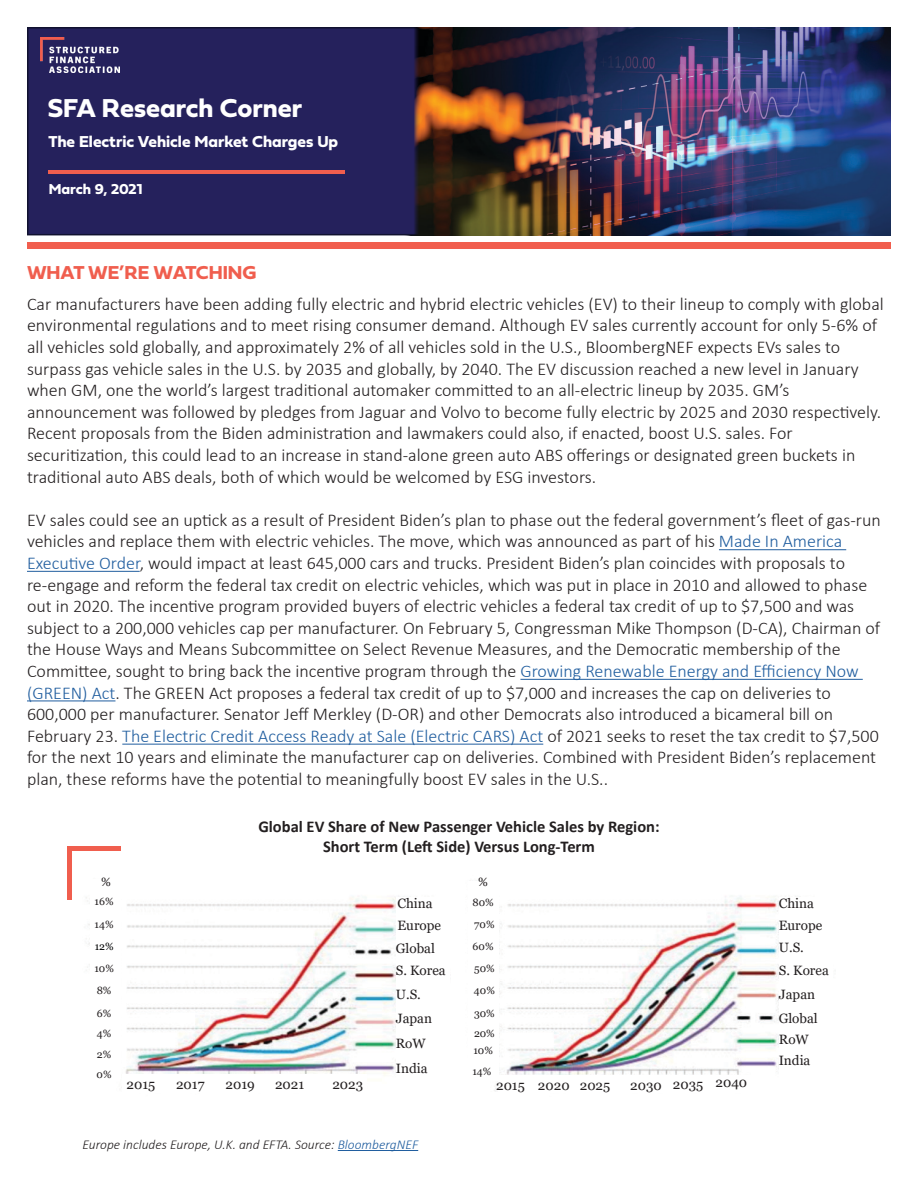
<style>
.page{position:relative;width:918px;height:1188px;background:#fff}
.page>*{position:absolute;margin:0;border:0;box-sizing:border-box;transform-origin:0 0}
.t1{font:27px "Fieldwork Geo Bold";color:#fff}
.t2{font:19.5px "Fieldwork Geo Bold";color:#f05e4e}
.t3{font:300 18px/21.6px "Calibri";color:#231f20}
.t4{font:700 16.5px "Calibri";color:#231f20}
.t5{font:16.5px "Fieldwork Geo Bold";color:#fff}
.t6{font:15px "Fieldwork Geo Bold";color:#fff}
.t7{font:13.5px "Georgia";color:#231f20}
.t8{font:italic 300 13.5px "Calibri";color:#231f20}
.t9{font:12px "Georgia";color:#231f20}
.t10{font:10.5px "Georgia";color:#231f20}
.t11{font:10.5px "Georgia";color:#010203}
.s1{color:#215e9f}
</style>
<div class="page">
<img style="left:420px;top:27px;width:471px;height:208px">
<div style="left:27px;top:242px;width:864px;height:7px;background:#f15e4e"></div>
<hr style="left:719px;top:549px;width:127px;height:1px;background:#215e9f">
<hr style="left:27px;top:571px;width:113px;height:1px;background:#215e9f">
<hr style="left:520px;top:679px;width:343px;height:1px;background:#215e9f">
<hr style="left:27px;top:700px;width:88px;height:1px;background:#215e9f">
<hr style="left:122px;top:744px;width:421px;height:1px;background:#215e9f">
<div style="left:27px;top:27px;width:393px;height:208px;background:#25215c;border:2px solid #111230"></div>
<img style="left:40px;top:37px;width:80px;height:36px">
<hr style="left:48px;top:170px;width:297px;height:4px;background:#f15e4e">
<img style="left:86px;top:880px;width:710px;height:212px">
<hr style="left:338px;top:1150px;width:80px;height:1px;background:#215e9f">
<div style="left:67px;top:846px;width:5px;height:54px;background:#f05e4e"></div>
<hr style="left:67px;top:846px;width:54px;height:4px;background:#f05e4e">
<div style="left:90px;top:879px;width:31px;height:199px;background:#fff"></div>
<div style="left:396px;top:897px;width:54px;height:200px;background:#fff"></div>
<div style="left:123px;top:1075px;width:244px;height:18px;background:#fff"></div>
<div style="left:498px;top:1076px;width:254px;height:17px;background:#fff"></div>
<div style="left:779px;top:897px;width:54px;height:200px;background:#fff"></div>
<div style="left:468px;top:882px;width:30px;height:199px;background:#fff"></div>
<p class="t1" style="left:48px;top:86px;width:256px">SFA Research Corner</p>
<p class="t5" style="left:48px;top:129px;width:291px">The Electric Vehicle Market Charges Up</p>
<p class="t6" style="left:49px;top:177px;width:95px">March 9, 2021</p>
<p class="t2" style="left:27px;top:257px;width:231px">WHAT WE’RE WATCHING</p>
<p class="t3" style="left:27px;top:293px;width:858px">Car manufacturers have been adding fully electric and hybrid electric vehicles (EV) to their lineup to comply with global environmental regulations and to meet rising consumer demand. Although EV sales currently account for only 5-6% of all vehicles sold globally, and approximately 2% of all vehicles sold in the U.S., BloombergNEF expects EVs sales to surpass gas vehicle sales in the U.S. by 2035 and globally, by 2040. The EV discussion reached a new level in January when GM, one the world’s largest traditional automaker committed to an all-electric lineup by 2035. GM’s announcement was followed by pledges from Jaguar and Volvo to become fully electric by 2025 and 2030 respectively.<br>Recent proposals from the Biden administration and lawmakers could also, if enacted, boost U.S. sales. For securitization, this could lead to an increase in stand-alone green auto ABS offerings or designated green buckets in traditional auto ABS deals, both of which would be welcomed by ESG investors.</p>
<p class="t3" style="left:27px;top:509px;width:855px">EV sales could see an uptick as a result of President Biden’s plan to phase out the federal government’s fleet of gas-run vehicles and replace them with electric vehicles. The move, which was announced as part of his <span class="s1">Made In America</span></p>
<p class="t3" style="left:27px;top:552px;width:855px"><span class="s1">Executive Order</span>, would impact at least 645,000 cars and trucks. President Biden’s plan coincides with proposals to re-engage and reform the federal tax credit on electric vehicles, which was put in place in 2010 and allowed to phase out in 2020. The incentive program provided buyers of electric vehicles a federal tax credit of up to $7,500 and was subject to a 200,000 vehicles cap per manufacturer. On February 5, Congressman Mike Thompson (D-CA), Chairman of the House Ways and Means Subcommittee on Select Revenue Measures, and the Democratic membership of the Committee, sought to bring back the incentive program through the <span class="s1">Growing Renewable Energy and Efficiency Now (GREEN) Act</span>. The GREEN Act proposes a federal tax credit of up to $7,000 and increases the cap on deliveries to 600,000 per manufacturer. Senator Jeff Merkley (D-OR) and other Democrats also introduced a bicameral bill on February 23. <span class="s1">The Electric Credit Access Ready at Sale (Electric CARS) Act</span> of 2021 seeks to reset the tax credit to $7,500 for the next 10 years and eliminate the manufacturer cap on deliveries. Combined with President Biden’s replacement plan, these reforms have the potential to meaningfully boost EV sales in the U.S..</p>
<p class="t9" style="left:101px;top:875px;width:11px">%</p>
<p class="t10" style="left:95px;top:895px;width:21px">16%</p>
<p class="t10" style="left:95px;top:918px;width:21px">14%</p>
<p class="t11" style="left:95px;top:940px;width:20px">12%</p>
<p class="t10" style="left:94px;top:962px;width:21px">10%</p>
<p class="t10" style="left:97px;top:984px;width:16px">8%</p>
<p class="t10" style="left:97px;top:1007px;width:16px">6%</p>
<p class="t10" style="left:97px;top:1027px;width:16px">4%</p>
<p class="t10" style="left:97px;top:1048px;width:16px">2%</p>
<p class="t10" style="left:97px;top:1068px;width:17px">0%</p>
<p class="t4" style="left:258px;top:815px;width:403px">Global EV Share of New Passenger Vehicle Sales by Region:</p>
<p class="t4" style="left:323px;top:834px;width:273px">Short Term (Left Side) Versus Long-Term</p>
<p class="t7" style="left:397px;top:895px;width:37px">China</p>
<p class="t7" style="left:397px;top:917px;width:45px">Europe</p>
<p class="t7" style="left:396px;top:940px;width:41px">Global</p>
<p class="t7" style="left:396px;top:963px;width:51px">S. Korea</p>
<p class="t7" style="left:396px;top:986px;width:27px">U.S.</p>
<p class="t7" style="left:396px;top:1010px;width:38px">Japan</p>
<p class="t7" style="left:396px;top:1035px;width:31px">RoW</p>
<p class="t7" style="left:396px;top:1060px;width:33px">India</p>
<p class="t9" style="left:478px;top:875px;width:11px">%</p>
<p class="t10" style="left:473px;top:896px;width:23px">80%</p>
<p class="t10" style="left:474px;top:918px;width:22px">70%</p>
<p class="t10" style="left:473px;top:940px;width:22px">60%</p>
<p class="t10" style="left:474px;top:962px;width:22px">50%</p>
<p class="t10" style="left:474px;top:984px;width:22px">40%</p>
<p class="t10" style="left:474px;top:1007px;width:22px">30%</p>
<p class="t10" style="left:474px;top:1027px;width:22px">20%</p>
<p class="t10" style="left:473px;top:1044px;width:21px">10%</p>
<p class="t10" style="left:472px;top:1065px;width:21px">14%</p>
<p class="t7" style="left:127px;top:1076px;width:30px">2015</p>
<p class="t7" style="left:176px;top:1076px;width:30px">2017</p>
<p class="t7" style="left:226px;top:1076px;width:31px">2019</p>
<p class="t7" style="left:275px;top:1076px;width:31px">2021</p>
<p class="t7" style="left:332px;top:1076px;width:32px">2023</p>
<p class="t7" style="left:496px;top:1077px;width:30px">2015</p>
<p class="t7" style="left:538px;top:1077px;width:33px">2020</p>
<p class="t7" style="left:580px;top:1077px;width:32px">2025</p>
<p class="t7" style="left:630px;top:1077px;width:33px">2030</p>
<p class="t7" style="left:673px;top:1076px;width:32px">2035</p>
<p class="t7" style="left:716px;top:1075px;width:33px">2040</p>
<p class="t8" style="left:82px;top:1136px;width:337px">Europe includes Europe, U.K. and EFTA. Source: <span class="s1">BloombergNEF</span></p>
<p class="t7" style="left:779px;top:895px;width:37px">China</p>
<p class="t7" style="left:779px;top:917px;width:45px">Europe</p>
<p class="t7" style="left:779px;top:939px;width:27px">U.S.</p>
<p class="t7" style="left:779px;top:963px;width:51px">S. Korea</p>
<p class="t7" style="left:779px;top:986px;width:38px">Japan</p>
<p class="t7" style="left:779px;top:1010px;width:41px">Global</p>
<p class="t7" style="left:779px;top:1031px;width:31px">RoW</p>
<p class="t7" style="left:779px;top:1052px;width:33px">India</p>
</div>
